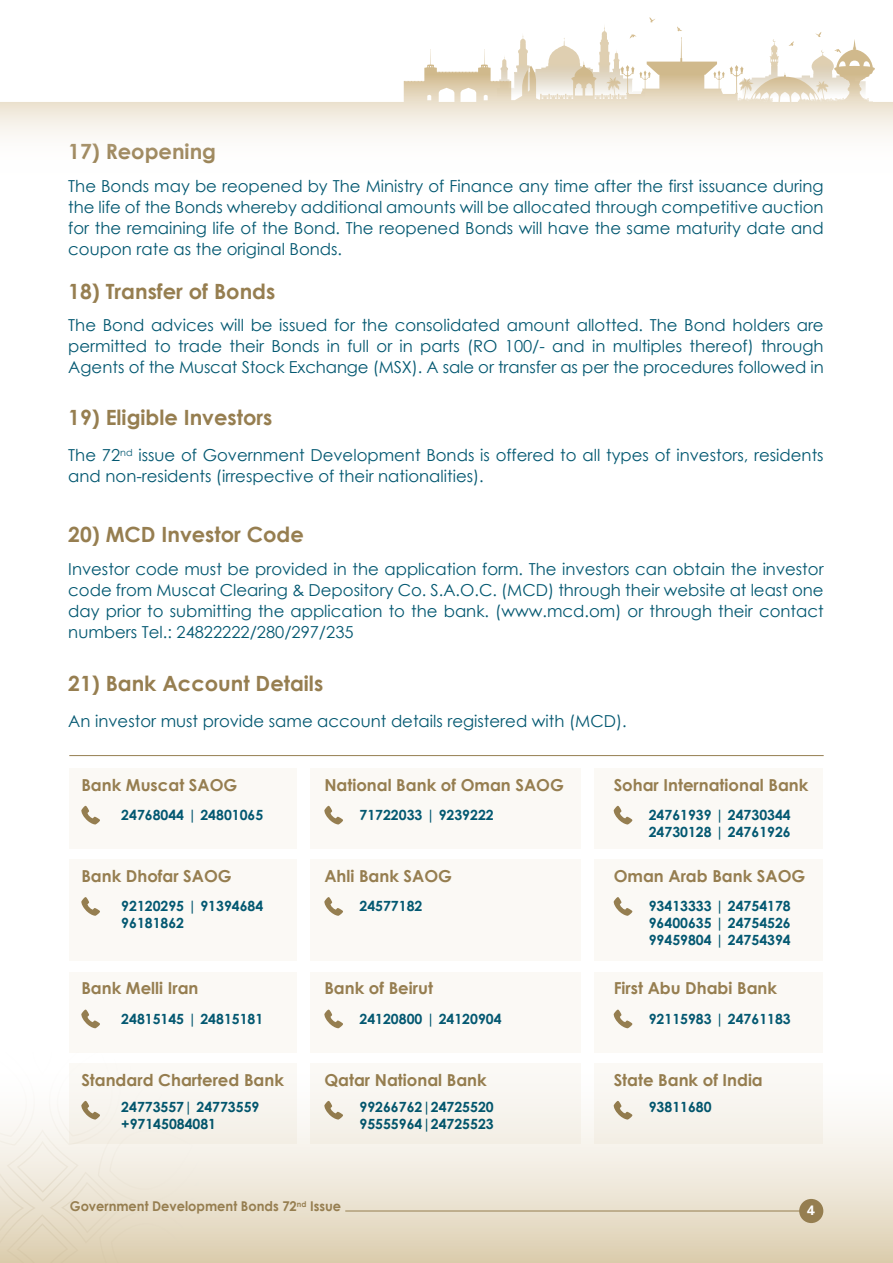
<style>
.page{position:relative;width:893px;height:1263px;background:#fff}
.page>*{position:absolute;margin:0;border:0;box-sizing:border-box;transform-origin:0 0}
.t1{font:700 21px "Century Gothic";color:#967e50}
.t2{font:16.5px/21px "Century Gothic";color:#035871;text-align:justify}
.t3{font:700 16.5px "Century Gothic";color:#967e50}
.t4{font:700 15px "Tajawal";color:#fff}
.t5{font:700 14.1px/16.8px "Century Gothic";color:#035871}
.t6{font:700 13.5px "Century Gothic";color:#967e50;scale:.96 1}
</style>
<div class="page">
<div style="left:69px;top:768px;width:228px;height:80px;background:#fbf9f5"></div>
<div style="left:310px;top:768px;width:271px;height:80px;background:#fbf9f5"></div>
<div style="left:594px;top:768px;width:229px;height:80px;background:#fbf9f5"></div>
<div style="left:69px;top:972px;width:228px;height:80px;background:#fbf9f5"></div>
<div style="left:310px;top:972px;width:271px;height:80px;background:#fbf9f5"></div>
<div style="left:594px;top:972px;width:229px;height:80px;background:#fbf9f5"></div>
<div style="left:69px;top:1063px;width:228px;height:80px;background:#fbf9f5"></div>
<div style="left:310px;top:1063px;width:271px;height:80px;background:#fbf9f5"></div>
<div style="left:594px;top:1063px;width:229px;height:80px;background:#fbf9f5"></div>
<div style="left:69px;top:859px;width:228px;height:102px;background:#fbf9f5"></div>
<div style="left:310px;top:859px;width:271px;height:102px;background:#fbf9f5"></div>
<div style="left:594px;top:859px;width:229px;height:102px;background:#fbf9f5"></div>
<svg style="left:614px;top:806px;width:18px;height:18px"></svg>
<svg style="left:324px;top:806px;width:19px;height:18px"></svg>
<svg style="left:81px;top:806px;width:19px;height:18px"></svg>
<svg style="left:614px;top:1009px;width:18px;height:19px"></svg>
<svg style="left:324px;top:1009px;width:19px;height:19px"></svg>
<svg style="left:81px;top:1009px;width:19px;height:19px"></svg>
<svg style="left:614px;top:897px;width:18px;height:19px"></svg>
<svg style="left:324px;top:897px;width:19px;height:19px"></svg>
<svg style="left:81px;top:897px;width:19px;height:19px"></svg>
<hr style="left:69px;top:755px;width:755px;height:1px;background:#957e50">
<div style="left:0;top:1073px;width:893px;height:190px;background:linear-gradient(to bottom,#fefeff,#dfd2b7)"></div>
<svg style="left:0;top:1052px;width:223px;height:154px"></svg>
<hr style="left:345px;top:1210px;width:458px;height:1px;background:#957e50">
<div style="left:799px;top:1199px;width:24px;height:24px;background:#957e50;border-radius:50%"></div>
<svg style="left:497px;top:17px;width:369px;height:113px"></svg>
<p class="t1" style="left:68px;top:135px;width:149px">17) Reopening</p>
<p class="t2" style="left:68px;top:175px;width:757px">The Bonds may be reopened by The Ministry of Finance any time after the first issuance during the life of the Bonds whereby additional amounts will be allocated through competitive auction for the remaining life of the Bond. The reopened Bonds will have the same maturity date and coupon rate as the original Bonds.</p>
<p class="t1" style="left:68px;top:275px;width:209px">18) Transfer of Bonds</p>
<p class="t2" style="left:68px;top:314px;width:757px">The Bond advices will be issued for the consolidated amount allotted. The Bond holders are permitted to trade their Bonds in full or in parts (RO 100/- and in multiples thereof) through Agents of the Muscat Stock Exchange (MSX). A sale or transfer as per the procedures followed in</p>
<p class="t1" style="left:68px;top:402px;width:206px">19) Eligible Investors</p>
<p class="t2" style="left:68px;top:444px;width:757px">The 72<sup>nd</sup> issue of Government Development Bonds is offered to all types of investors, residents and non-residents (irrespective of their nationalities).</p>
<p class="t1" style="left:68px;top:519px;width:237px">20) MCD Investor Code</p>
<p class="t2" style="left:68px;top:558px;width:757px">Investor code must be provided in the application form. The investors can obtain the investor code from Muscat Clearing &amp; Depository Co. S.A.O.C. (MCD) through their website at least one day prior to submitting the application to the bank. (www.mcd.om) or through their contact numbers Tel.: 24822222/280/297/235</p>
<p class="t1" style="left:68px;top:667px;width:256px">21) Bank Account Details</p>
<p class="t2" style="left:68px;top:710px;width:560px">An investor must provide same account details registered with (MCD).</p>
<p class="t3" style="left:81px;top:772px;width:158px">Bank Muscat SAOG</p>
<p class="t3" style="left:324px;top:772px;width:241px">National Bank of Oman SAOG</p>
<p class="t3" style="left:614px;top:772px;width:196px">Sohar International Bank</p>
<p class="t5" style="left:121px;top:806px;width:144px">24768044 | 24801065</p>
<p class="t5" style="left:360px;top:806px;width:136px">71722033 | 9239222</p>
<p class="t5" style="left:649px;top:806px;width:144px">24761939 | 24730344<br>24730128 | 24761926</p>
<p class="t3" style="left:81px;top:863px;width:152px">Bank Dhofar SAOG</p>
<p class="t3" style="left:324px;top:863px;width:129px">Ahli Bank SAOG</p>
<p class="t3" style="left:614px;top:863px;width:193px">Oman Arab Bank SAOG</p>
<p class="t5" style="left:121px;top:897px;width:144px">92120295 | 91394684<br>96181862</p>
<p class="t5" style="left:360px;top:897px;width:64px">24577182</p>
<p class="t5" style="left:649px;top:897px;width:144px;text-align:justify">93413333 | 24754178<br>96400635 | 24754526<br>99459804 | 24754394</p>
<p class="t3" style="left:81px;top:976px;width:119px">Bank Melli Iran</p>
<p class="t3" style="left:324px;top:976px;width:110px">Bank of Beirut</p>
<p class="t3" style="left:614px;top:976px;width:165px">First Abu Dhabi Bank</p>
<p class="t5" style="left:121px;top:1010px;width:144px">24815145 | 24815181</p>
<p class="t5" style="left:360px;top:1010px;width:144px">24120800 | 24120904</p>
<p class="t5" style="left:649px;top:1010px;width:144px">92115983 | 24761183</p>
<p class="t3" style="left:81px;top:1067px;width:204px">Standard Chartered Bank</p>
<p class="t3" style="left:324px;top:1067px;width:164px">Qatar National Bank</p>
<p class="t3" style="left:614px;top:1067px;width:151px">State Bank of India</p>
<p class="t5" style="left:121px;top:1098px;width:140px">24773557| 24773559 +97145084081</p>
<p class="t5" style="left:360px;top:1098px;width:136px">99266762|24725520<br>95555964|24725523</p>
<p class="t5" style="left:649px;top:1098px;width:64px">93811680</p>
<p class="t6" style="left:70px;top:1196px;width:284px">Government Development Bonds 72<sup>nd</sup> Issue</p>
<p class="t4" style="left:807px;top:1199px;width:10px">4</p>
</div>
